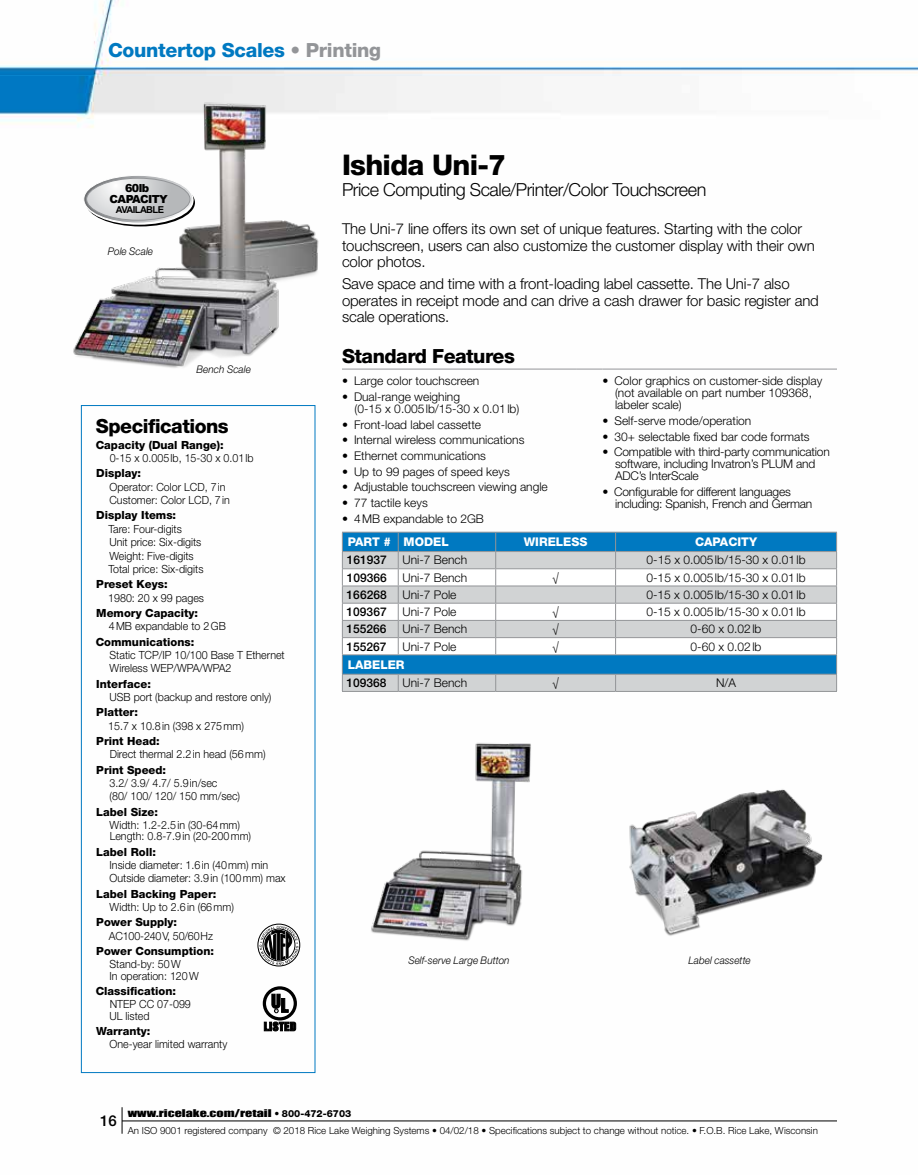
<style>
.page{position:relative;width:918px;height:1175px;background:#fff}
.page>*{position:absolute;margin:0;border:0;box-sizing:border-box;transform-origin:0 0}
.t1{font:800 28.5px "Helvetica Neue LT Std";letter-spacing:-.025em;color:#000}
.t2{font:800 19.5px "Helvetica Neue LT Std";letter-spacing:-.025em;color:#000}
.t3{font:800 19.5px "Helvetica Neue LT Std";letter-spacing:-.015em;color:#0079c1}
.t4{font:300 18px "Helvetica Neue LT Std";letter-spacing:-.025em;color:#000}
.t5{font:300 15px/16.5px "Helvetica Neue LT Std";letter-spacing:-.01em;color:#000}
.t6{font:500 15px "Helvetica Neue LT Std";color:#000}
.t7{font:300 12px/12px "Helvetica Neue LT Std";color:#000}
.t8{font:500 12px "Helvetica Neue LT Std";color:#000}
.t9{font:800 12px "Helvetica Neue LT Std";color:#fff}
.t10{font:300 11.25px/13.4px "Helvetica Neue LT Std";color:#000;scale:.95 1}
.t11{font:800 11.25px "Helvetica Neue LT Std";color:#000}
.t12{font:900 11.1px/11.1px "Arial";letter-spacing:-.05em;color:#000;text-align:center}
.t13{font:italic 300 10.5px "Helvetica Neue LT Std";letter-spacing:.005em;color:#000;scale:.95 1}
.t14{font:300 9.75px "Helvetica Neue LT Std";color:#000}
.t15{font:9.75px "Impact";color:#000;scale:1.45 1}
.t16{font:700 9.45px "Arial";letter-spacing:-.06em;color:#000}
.s1{color:#939598}
.s2{font-family:"Helvetica Neue LT Std";font-weight:300}
.s3{font-family:"Helvetica Neue LT Std";font-weight:800}
</style>
<div class="page">
<img style="left:0;top:0;width:918px;height:1134px">
<hr style="left:122px;top:1120px;width:715px;height:1px;background:#000">
<svg style="left:122px;top:1107px;width:1px;height:26px"></svg>
<svg style="left:264px;top:1021px;width:32px;height:10px"></svg>
<div style="left:263px;top:986px;width:34px;height:34px;border:3px solid #000;border-radius:50%"></div>
<svg style="left:272px;top:994px;width:17px;height:18px"></svg>
<div style="left:258px;top:924px;width:42px;height:42px;background:#151515;border-radius:50%"></div>
<div style="left:257px;top:923px;width:43px;height:43px;border:1px solid #000;border-radius:50%"></div>
<svg style="left:259px;top:925px;width:39px;height:39px"></svg>
<img style="left:350px;top:719px;width:219px;height:230px">
<img style="left:606px;top:779px;width:227px;height:164px">
<img style="left:46px;top:94px;width:302px;height:285px">
<svg style="left:84px;top:175px;width:109px;height:48px"></svg>
<div style="left:86px;top:178px;width:104px;height:42px;border:1px solid #939598;border-radius:50%"></div>
<div style="left:81px;top:405px;width:234px;height:667px;border:1px solid #0079c1"></div>
<hr style="left:342px;top:369px;width:234px;height:1px;background:#939598">
<svg style="left:576px;top:369px;width:26px;height:1px"></svg>
<hr style="left:602px;top:369px;width:235px;height:1px;background:#939598">
<svg style="left:342px;top:532px;width:495px;height:159px"></svg>
<hr style="left:342px;top:674px;width:56px;height:1px;background:#939598">
<hr style="left:398px;top:674px;width:98px;height:1px;background:#939598">
<hr style="left:496px;top:674px;width:120px;height:1px;background:#939598">
<hr style="left:616px;top:674px;width:221px;height:1px;background:#939598">
<hr style="left:342px;top:691px;width:56px;height:1px;background:#939598">
<hr style="left:398px;top:691px;width:98px;height:1px;background:#939598">
<hr style="left:496px;top:691px;width:120px;height:1px;background:#939598">
<hr style="left:616px;top:691px;width:221px;height:1px;background:#939598">
<h2 class="t3" style="left:108px;top:39px;width:275px">Countertop Scales <span class="s1">• Printing</span></h2>
<p class="t12" style="left:110px;top:182px;width:60px">60lb<br>CAPACITY</p>
<p class="t16" style="left:116px;top:203px;width:50px">AVAILABLE</p>
<p class="t13" style="left:108px;top:245px;width:49px">Pole Scale</p>
<p class="t13" style="left:197px;top:363px;width:59px">Bench Scale</p>
<h2 class="t2" style="left:96px;top:415px;width:134px">Specifications</h2>
<p class="t11" style="left:96px;top:438px;width:129px">Capacity (Dual Range):</p>
<p class="t10" style="left:110px;top:451px;width:153px">0-15 x 0.005lb, 15-30 x 0.01lb</p>
<p class="t11" style="left:96px;top:466px;width:46px">Display:</p>
<p class="t10" style="left:109px;top:480px;width:128px">Operator: Color LCD, 7in<br>Customer: Color LCD, 7in</p>
<p class="t11" style="left:96px;top:508px;width:81px">Display Items:</p>
<p class="t10" style="left:108px;top:522px;width:102px">Tare: Four-digits<br>Unit price: Six-digits<br>Weight: Five-digits<br>Total price: Six-digits</p>
<p class="t11" style="left:96px;top:577px;width:73px">Preset Keys:</p>
<p class="t10" style="left:108px;top:591px;width:102px">1980: 20 x 99 pages</p>
<p class="t11" style="left:96px;top:606px;width:103px">Memory Capacity:</p>
<p class="t10" style="left:109px;top:619px;width:125px">4MB expandable to 2GB</p>
<p class="t11" style="left:96px;top:635px;width:100px">Communications:</p>
<p class="t10" style="left:109px;top:648px;width:186px">Static TCP/IP 10/100 Base T Ethernet<br>Wireless WEP/WPA/WPA2</p>
<p class="t11" style="left:96px;top:677px;width:56px">Interface:</p>
<p class="t10" style="left:110px;top:690px;width:172px">USB port (backup and restore only)</p>
<p class="t11" style="left:96px;top:705px;width:43px">Platter:</p>
<p class="t10" style="left:108px;top:719px;width:144px">15.7 x 10.8in (398 x 275mm)</p>
<p class="t11" style="left:96px;top:734px;width:65px">Print Head:</p>
<p class="t10" style="left:110px;top:747px;width:166px">Direct thermal 2.2in head (56mm)</p>
<p class="t11" style="left:96px;top:763px;width:71px">Print Speed:</p>
<p class="t10" style="left:110px;top:776px;width:139px">3.2/ 3.9/ 4.7/ 5.9in/sec<br>(80/ 100/ 120/ 150 mm/sec)</p>
<p class="t11" style="left:96px;top:805px;width:63px">Label Size:</p>
<p class="t10" style="left:109px;top:819px;width:151px;line-height:11.2px">Width: 1.2-2.5in (30-64mm)<br>Length: 0.8-7.9in (20-200mm)</p>
<p class="t11" style="left:96px;top:845px;width:61px">Label Roll:</p>
<p class="t10" style="left:110px;top:858px;width:187px">Inside diameter: 1.6in (40mm) min<br>Outside diameter: 3.9in (100mm) max</p>
<p class="t11" style="left:96px;top:887px;width:122px">Label Backing Paper:</p>
<p class="t10" style="left:109px;top:900px;width:133px">Width: Up to 2.6in (66mm)</p>
<p class="t11" style="left:96px;top:915px;width:82px">Power Supply:</p>
<p class="t10" style="left:109px;top:928px;width:111px">AC100-240V, 50/60Hz</p>
<p class="t11" style="left:96px;top:944px;width:119px">Power Consumption:</p>
<p class="t10" style="left:110px;top:958px;width:95px;line-height:11.2px">Stand-by: 50W<br>In operation: 120W</p>
<p class="t11" style="left:96px;top:984px;width:82px">Classification:</p>
<p class="t10" style="left:110px;top:998px;width:87px;line-height:11.2px">NTEP CC 07-099<br>UL listed</p>
<p class="t11" style="left:96px;top:1024px;width:56px">Warranty:</p>
<p class="t10" style="left:110px;top:1037px;width:125px">One-year limited warranty</p>
<h1 class="t1" style="left:342px;top:148px;width:166px">Ishida Uni-7</h1>
<h3 class="t4" style="left:342px;top:179px;width:366px">Price Computing Scale/Printer/Color Touchscreen</h3>
<p class="t5" style="left:342px;top:220px;width:474px">The Uni-7 line offers its own set of unique features. Starting with the color touchscreen, users can also customize the customer display with their own color photos.</p>
<p class="t5" style="left:342px;top:275px;width:478px">Save space and time with a front-loading label cassette. The Uni-7 also operates in receipt mode and can drive a cash drawer for basic register and scale operations.</p>
<h2 class="t2" style="left:342px;top:344px;width:174px">Standard Features</h2>
<p class="t7" style="left:342px;top:375px;width:139px">• Large color touchscreen</p>
<p class="t7" style="left:355px;top:390px;width:166px;text-indent:-13px">• Dual-range weighing<br>(0-15 x 0.005lb/15-30 x 0.01lb)</p>
<p class="t7" style="left:342px;top:418px;width:141px">• Front-load label cassette</p>
<p class="t7" style="left:342px;top:434px;width:184px">• Internal wireless communications</p>
<p class="t7" style="left:342px;top:449px;width:146px">• Ethernet communications</p>
<p class="t7" style="left:342px;top:465px;width:169px">• Up to 99 pages of speed keys</p>
<p class="t7" style="left:342px;top:480px;width:207px">• Adjustable touchscreen viewing angle</p>
<p class="t7" style="left:342px;top:496px;width:87px">• 77 tactile keys</p>
<p class="t7" style="left:342px;top:512px;width:143px">• 4MB expandable to 2GB</p>
<p class="t7" style="left:615px;top:375px;width:209px;text-indent:-13px">• Color graphics on customer-side display (not available on part number 109368, labeler scale)</p>
<p class="t7" style="left:602px;top:414px;width:150px">• Self-serve mode/operation</p>
<p class="t7" style="left:602px;top:430px;width:209px">• 30+ selectable fixed bar code formats</p>
<p class="t7" style="left:615px;top:446px;width:216px;text-indent:-13px">• Compatible with third-party communication software, including Invatron’s PLUM and<br>ADC’s InterScale</p>
<p class="t7" style="left:615px;top:485px;width:199px;text-indent:-13px">• Configurable for different languages including: Spanish, French and German</p>
<p class="t9" style="left:348px;top:535px;width:102px">PART # MODEL</p>
<p class="t9" style="left:524px;top:535px;width:65px">WIRELESS</p>
<p class="t9" style="left:695px;top:535px;width:64px">CAPACITY</p>
<p class="t8" style="left:347px;top:553px;width:42px">161937</p>
<p class="t7" style="left:403px;top:554px;width:66px">Uni-7 Bench</p>
<p class="t7" style="left:647px;top:554px;width:161px">0-15 x 0.005lb/15-30 x 0.01lb</p>
<p class="t8" style="left:347px;top:570px;width:42px">109366</p>
<p class="t7" style="left:403px;top:571px;width:66px">Uni-7 Bench</p>
<p class="t7" style="left:552px;top:571px;width:8px">√</p>
<p class="t7" style="left:647px;top:571px;width:161px">0-15 x 0.005lb/15-30 x 0.01lb</p>
<p class="t8" style="left:347px;top:587px;width:42px">166268</p>
<p class="t7" style="left:403px;top:588px;width:56px">Uni-7 Pole</p>
<p class="t7" style="left:647px;top:588px;width:161px">0-15 x 0.005lb/15-30 x 0.01lb</p>
<p class="t8" style="left:347px;top:604px;width:42px">109367</p>
<p class="t7" style="left:403px;top:605px;width:56px">Uni-7 Pole</p>
<p class="t7" style="left:552px;top:605px;width:8px">√</p>
<p class="t7" style="left:647px;top:605px;width:161px">0-15 x 0.005lb/15-30 x 0.01lb</p>
<p class="t8" style="left:347px;top:622px;width:42px">155266</p>
<p class="t7" style="left:403px;top:623px;width:66px">Uni-7 Bench</p>
<p class="t7" style="left:552px;top:623px;width:8px">√</p>
<p class="t7" style="left:691px;top:623px;width:72px">0-60 x 0.02lb</p>
<p class="t8" style="left:347px;top:639px;width:42px">155267</p>
<p class="t7" style="left:402px;top:640px;width:56px">Uni-7 Pole</p>
<p class="t7" style="left:552px;top:640px;width:8px">√</p>
<p class="t7" style="left:691px;top:640px;width:72px">0-60 x 0.02lb</p>
<p class="t9" style="left:348px;top:657px;width:58px">LABELER</p>
<p class="t8" style="left:347px;top:675px;width:42px">109368</p>
<p class="t7" style="left:402px;top:676px;width:66px">Uni-7 Bench</p>
<p class="t7" style="left:552px;top:676px;width:8px">√</p>
<p class="t7" style="left:716px;top:676px;width:22px">N/A</p>
<p class="t13" style="left:408px;top:953px;width:108px">Self-serve Large Button</p>
<p class="t13" style="left:688px;top:953px;width:67px">Label cassette</p>
<p class="t6" style="left:100px;top:1111px;width:18px">16</p>
<p class="t15" style="left:128px;top:1105px;width:156px">www.ricelake.com/retail <span class="s2">•</span> <span class="s3">800-472-6703</span></p>
<p class="t14" style="left:128px;top:1124px;width:692px">An ISO 9001 registered company © 2018 Rice Lake Weighing Systems • 04/02/18 • Specifications subject to change without notice. • F.O.B. Rice Lake, Wisconsin</p>
</div>
